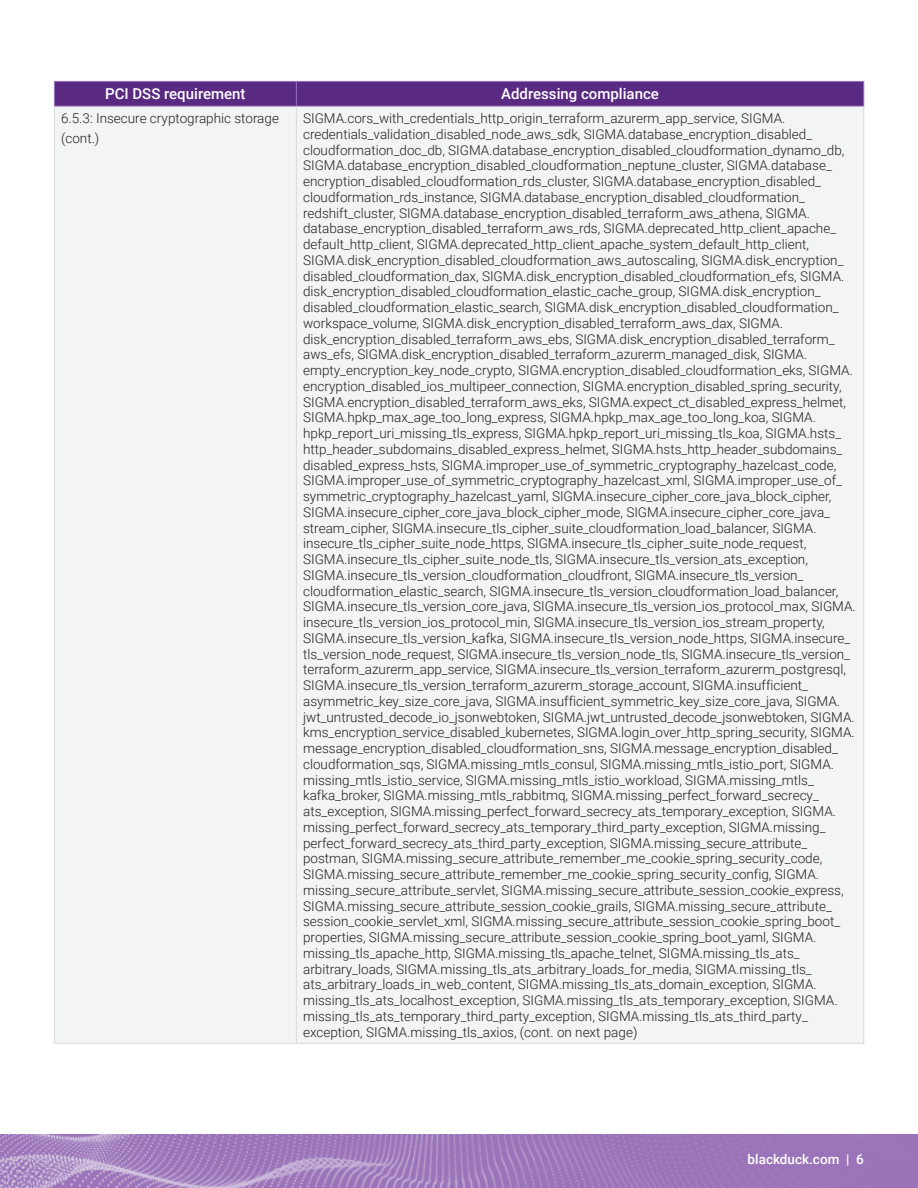
<style>
.page{position:relative;width:918px;height:1188px;background:#fff}
.page>*{position:absolute;margin:0;border:0;box-sizing:border-box;transform-origin:0 0}
.TABLE_COLUMN_HEADER{font:500 15px "Roboto";color:#fff}
.TABLE_ROW_BODY{font:300 13.5px/15.8px "Roboto";color:#231f20}
.t1{font:500 13.5px "Roboto";color:#fff}
</style>
<div class="page">
<img style="left:0;top:1134px;width:918px;height:54px">
<div style="left:55px;top:107px;width:808px;height:936px;background:#f3f4f4"></div>
<div style="left:54px;top:149px;width:242px;height:894px;background:#f3f4f4"></div>
<svg style="left:54px;top:81px;width:810px;height:25px;background:#5d2e85"></svg>
<hr style="left:54px;top:106px;width:242px;height:1px;background:#9a73b8">
<hr style="left:296px;top:106px;width:568px;height:1px;background:#9a73b8">
<hr style="left:54px;top:106px;width:1px;height:43px;background:#d8d9d9">
<hr style="left:296px;top:106px;width:1px;height:43px;background:#d8d9d9">
<hr style="left:863px;top:106px;width:1px;height:43px;background:#d8d9d9">
<hr style="left:863px;top:149px;width:1px;height:894px;background:#d8d9d9">
<hr style="left:54px;top:149px;width:1px;height:894px;background:#d8d9d9">
<hr style="left:296px;top:149px;width:1px;height:894px;background:#d8d9d9">
<hr style="left:54px;top:1043px;width:242px;height:1px;background:#d8d9d9">
<hr style="left:296px;top:1043px;width:568px;height:1px;background:#d8d9d9">
<p class="TABLE_COLUMN_HEADER" style="left:105px;top:84px;width:142px">PCI DSS requirement</p>
<p class="TABLE_COLUMN_HEADER" style="left:501px;top:84px;width:159px">Addressing compliance</p>
<p class="TABLE_ROW_BODY" style="left:61px;top:110px;width:219px">6.5.3: Insecure cryptographic storage</p>
<p class="TABLE_ROW_BODY" style="left:61px;top:129px;width:40px">(cont.)</p>
<p class="TABLE_ROW_BODY" style="left:303px;top:110px;width:554px">SIGMA.cors_with_credentials_http_origin_terraform_azurerm_app_service, SIGMA. credentials_validation_disabled_node_aws_sdk, SIGMA.database_encryption_disabled_ cloudformation_doc_db, SIGMA.database_encryption_disabled_cloudformation_dynamo_db, SIGMA.database_encryption_disabled_cloudformation_neptune_cluster, SIGMA.database_ encryption_disabled_cloudformation_rds_cluster, SIGMA.database_encryption_disabled_ cloudformation_rds_instance, SIGMA.database_encryption_disabled_cloudformation_ redshift_cluster, SIGMA.database_encryption_disabled_terraform_aws_athena, SIGMA. database_encryption_disabled_terraform_aws_rds, SIGMA.deprecated_http_client_apache_ default_http_client, SIGMA.deprecated_http_client_apache_system_default_http_client, SIGMA.disk_encryption_disabled_cloudformation_aws_autoscaling, SIGMA.disk_encryption_ disabled_cloudformation_dax, SIGMA.disk_encryption_disabled_cloudformation_efs, SIGMA. disk_encryption_disabled_cloudformation_elastic_cache_group, SIGMA.disk_encryption_ disabled_cloudformation_elastic_search, SIGMA.disk_encryption_disabled_cloudformation_ workspace_volume, SIGMA.disk_encryption_disabled_terraform_aws_dax, SIGMA. disk_encryption_disabled_terraform_aws_ebs, SIGMA.disk_encryption_disabled_terraform_ aws_efs, SIGMA.disk_encryption_disabled_terraform_azurerm_managed_disk, SIGMA. empty_encryption_key_node_crypto, SIGMA.encryption_disabled_cloudformation_eks, SIGMA. encryption_disabled_ios_multipeer_connection, SIGMA.encryption_disabled_spring_security, SIGMA.encryption_disabled_terraform_aws_eks, SIGMA.expect_ct_disabled_express_helmet, SIGMA.hpkp_max_age_too_long_express, SIGMA.hpkp_max_age_too_long_koa, SIGMA. hpkp_report_uri_missing_tls_express, SIGMA.hpkp_report_uri_missing_tls_koa, SIGMA.hsts_ http_header_subdomains_disabled_express_helmet, SIGMA.hsts_http_header_subdomains_ disabled_express_hsts, SIGMA.improper_use_of_symmetric_cryptography_hazelcast_code, SIGMA.improper_use_of_symmetric_cryptography_hazelcast_xml, SIGMA.improper_use_of_ symmetric_cryptography_hazelcast_yaml, SIGMA.insecure_cipher_core_java_block_cipher, SIGMA.insecure_cipher_core_java_block_cipher_mode, SIGMA.insecure_cipher_core_java_ stream_cipher, SIGMA.insecure_tls_cipher_suite_cloudformation_load_balancer, SIGMA. insecure_tls_cipher_suite_node_https, SIGMA.insecure_tls_cipher_suite_node_request, SIGMA.insecure_tls_cipher_suite_node_tls, SIGMA.insecure_tls_version_ats_exception, SIGMA.insecure_tls_version_cloudformation_cloudfront, SIGMA.insecure_tls_version_ cloudformation_elastic_search, SIGMA.insecure_tls_version_cloudformation_load_balancer, SIGMA.insecure_tls_version_core_java, SIGMA.insecure_tls_version_ios_protocol_max, SIGMA. insecure_tls_version_ios_protocol_min, SIGMA.insecure_tls_version_ios_stream_property, SIGMA.insecure_tls_version_kafka, SIGMA.insecure_tls_version_node_https, SIGMA.insecure_ tls_version_node_request, SIGMA.insecure_tls_version_node_tls, SIGMA.insecure_tls_version_ terraform_azurerm_app_service, SIGMA.insecure_tls_version_terraform_azurerm_postgresql, SIGMA.insecure_tls_version_terraform_azurerm_storage_account, SIGMA.insufficient_ asymmetric_key_size_core_java, SIGMA.insufficient_symmetric_key_size_core_java, SIGMA. jwt_untrusted_decode_io_jsonwebtoken, SIGMA.jwt_untrusted_decode_jsonwebtoken, SIGMA. kms_encryption_service_disabled_kubernetes, SIGMA.login_over_http_spring_security, SIGMA. message_encryption_disabled_cloudformation_sns, SIGMA.message_encryption_disabled_ cloudformation_sqs, SIGMA.missing_mtls_consul, SIGMA.missing_mtls_istio_port, SIGMA. missing_mtls_istio_service, SIGMA.missing_mtls_istio_workload, SIGMA.missing_mtls_ kafka_broker, SIGMA.missing_mtls_rabbitmq, SIGMA.missing_perfect_forward_secrecy_ ats_exception, SIGMA.missing_perfect_forward_secrecy_ats_temporary_exception, SIGMA. missing_perfect_forward_secrecy_ats_temporary_third_party_exception, SIGMA.missing_ perfect_forward_secrecy_ats_third_party_exception, SIGMA.missing_secure_attribute_ postman, SIGMA.missing_secure_attribute_remember_me_cookie_spring_security_code, SIGMA.missing_secure_attribute_remember_me_cookie_spring_security_config, SIGMA. missing_secure_attribute_servlet, SIGMA.missing_secure_attribute_session_cookie_express, SIGMA.missing_secure_attribute_session_cookie_grails, SIGMA.missing_secure_attribute_ session_cookie_servlet_xml, SIGMA.missing_secure_attribute_session_cookie_spring_boot_ properties, SIGMA.missing_secure_attribute_session_cookie_spring_boot_yaml, SIGMA. missing_tls_apache_http, SIGMA.missing_tls_apache_telnet, SIGMA.missing_tls_ats_ arbitrary_loads, SIGMA.missing_tls_ats_arbitrary_loads_for_media, SIGMA.missing_tls_ ats_arbitrary_loads_in_web_content, SIGMA.missing_tls_ats_domain_exception, SIGMA. missing_tls_ats_localhost_exception, SIGMA.missing_tls_ats_temporary_exception, SIGMA. missing_tls_ats_temporary_third_party_exception, SIGMA.missing_tls_ats_third_party_ exception, SIGMA.missing_tls_axios, (cont. on next page)</p>
<p class="t1" style="left:748px;top:1149px;width:118px">blackduck.com | 6</p>
</div>
